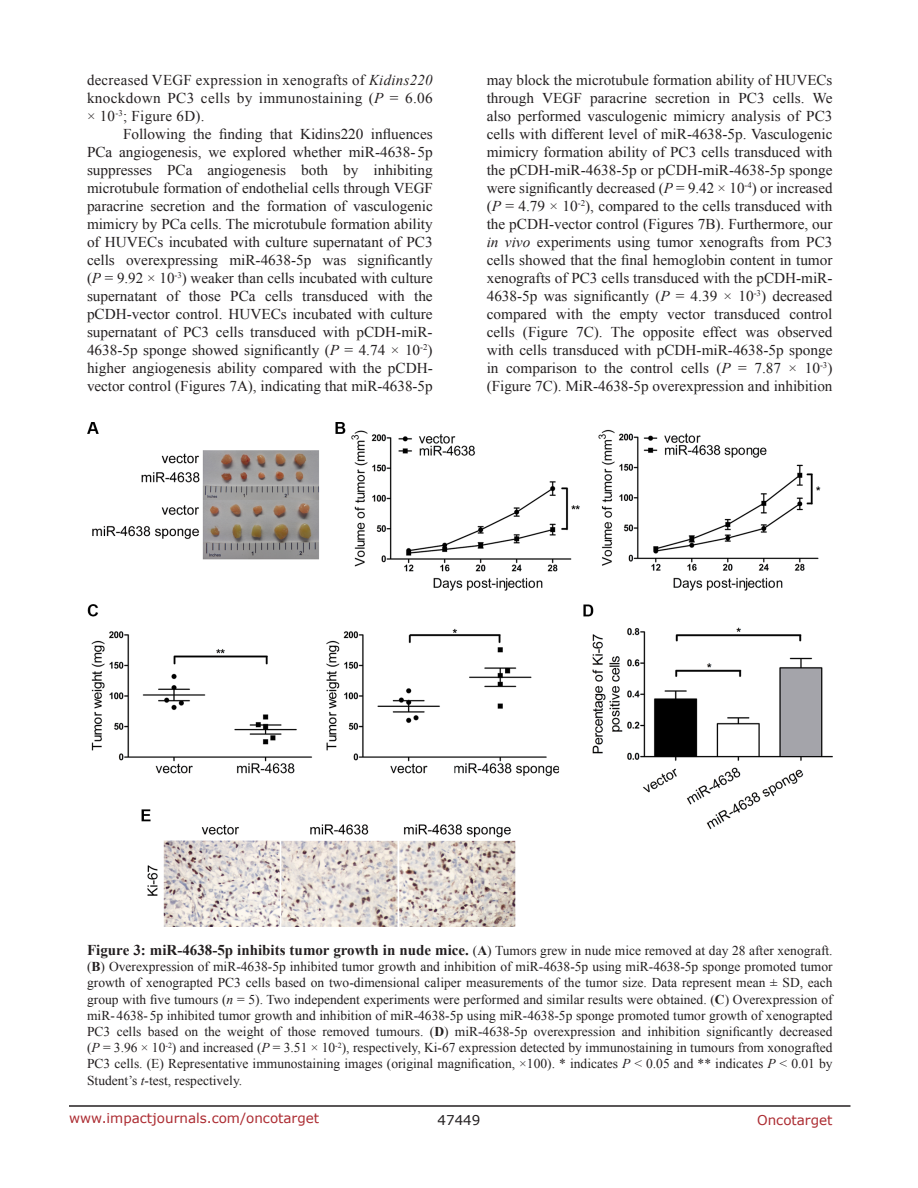
<style>
.page{position:relative;width:918px;height:1188px;background:#fff}
.page>*{position:absolute;margin:0;border:0;box-sizing:border-box;transform-origin:0 0}
.BodyText{font:15px/18px "Times New Roman";color:#231f20;text-align:justify}
.FigureText{font:13.5px/16.2px "Times New Roman";color:#231f20;text-align:justify}
.t1{font:13.5px "Verdana";color:#ac2b31}
.t2{font:13.5px "Verdana";color:#231f20}
.s1{font-style:italic}
.s2{font-weight:700;font-size:15px}
.s3{font-weight:700}
</style>
<div class="page">
<hr style="left:69px;top:1105px;width:781px;height:2px;background:#231f20">
<img style="left:87px;top:423px;width:746px;height:504px">
<p class="BodyText" style="left:87px;top:71px;width:347px">decreased VEGF expression in xenografts of <span class="s1">Kidins220 </span>knockdown PC3 cells by immunostaining (<span class="s1">P</span> = 6.06 × 10<sup>-3</sup>; Figure 6D).</p>
<p class="BodyText" style="left:87px;top:125px;width:347px;text-indent:36px">Following the finding that Kidins220 influences PCa angiogenesis, we explored whether miR-4638-5p suppresses PCa angiogenesis both by inhibiting microtubule formation of endothelial cells through VEGF paracrine secretion and the formation of vasculogenic mimicry by PCa cells. The microtubule formation ability of HUVECs incubated with culture supernatant of PC3 cells overexpressing miR-4638-5p was significantly (<span class="s1">P</span> = 9.92 × 10<sup>-3</sup>) weaker than cells incubated with culture supernatant of those PCa cells transduced with the pCDH-vector control. HUVECs incubated with culture supernatant of PC3 cells transduced with pCDH-miR-4638-5p sponge showed significantly (<span class="s1">P</span> = 4.74 × 10<sup>-2</sup>) higher angiogenesis ability compared with the pCDH&shy;vector control (Figures 7A), indicating that miR-4638-5p</p>
<p class="BodyText" style="left:487px;top:71px;width:347px">may block the microtubule formation ability of HUVECs through VEGF paracrine secretion in PC3 cells. We also performed vasculogenic mimicry analysis of PC3 cells with different level of miR-4638-5p. Vasculogenic mimicry formation ability of PC3 cells transduced with the pCDH-miR-4638-5p or pCDH-miR-4638-5p sponge were significantly decreased (<span class="s1">P</span> = 9.42 × 10<sup>-4</sup>) or increased (<span class="s1">P</span> = 4.79 × 10<sup>-2</sup>), compared to the cells transduced with the pCDH-vector control (Figures 7B). Furthermore, our <span class="s1">in vivo</span> experiments using tumor xenografts from PC3 cells showed that the final hemoglobin content in tumor xenografts of PC3 cells transduced with the pCDH-miR-4638-5p was significantly (<span class="s1">P</span> = 4.39 × 10<sup>-3</sup>) decreased compared with the empty vector transduced control cells (Figure 7C). The opposite effect was observed with cells transduced with pCDH-miR-4638-5p sponge in comparison to the control cells (<span class="s1">P</span> = 7.87 × 10<sup>-3</sup>) (Figure 7C). MiR-4638-5p overexpression and inhibition</p>
<p class="FigureText" style="left:87px;top:942px;width:747px"><span class="s2">Figure 3: miR-4638-5p inhibits tumor growth in nude mice.</span> (<span class="s3">A</span>) Tumors grew in nude mice removed at day 28 after xenograft. (<span class="s3">B</span>) Overexpression of miR-4638-5p inhibited tumor growth and inhibition of miR-4638-5p using miR-4638-5p sponge promoted tumor growth of xenograpted PC3 cells based on two-dimensional caliper measurements of the tumor size. Data represent mean ± SD, each group with five tumours (<span class="s1">n</span> = 5). Two independent experiments were performed and similar results were obtained. (<span class="s3">C</span>) Overexpression of miR- 4638- 5p inhibited tumor growth and inhibition of miR-4638-5p using miR-4638-5p sponge promoted tumor growth of xenograpted PC3 cells based on the weight of those removed tumours. (<span class="s3">D</span>) miR-4638-5p overexpression and inhibition significantly decreased (<span class="s1">P</span> = 3.96 × 10<sup>-2</sup>) and increased (<span class="s1">P</span> = 3.51 × 10<sup>-2</sup>), respectively, Ki-67 expression detected by immunostaining in tumours from xonografted PC3 cells. (E) Representative immunostaining images (original magnification, ×100). * indicates <span class="s1">P</span> &lt; 0.05 and ** indicates <span class="s1">P</span> &lt; 0.01 by Student’s <span class="s1">t</span>-test, respectively.</p>
<p class="t1" style="left:69px;top:1109px;width:252px">www.impactjournals.com/oncotarget</p>
<p class="t2" style="left:438px;top:1111px;width:44px">47449</p>
<p class="t1" style="left:757px;top:1111px;width:77px">Oncotarget</p>
</div>
